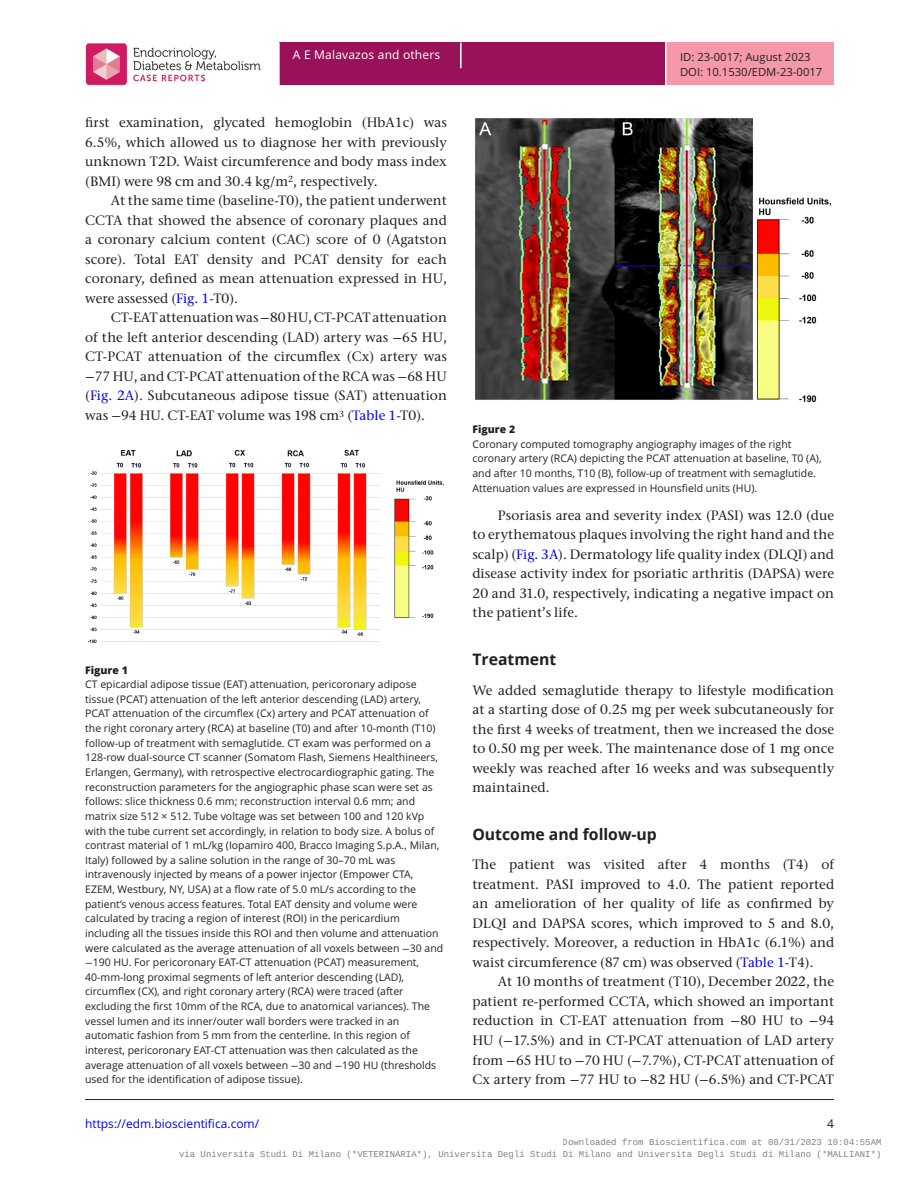
<style>
.page{position:relative;width:919px;height:1187px;background:#fff}
.page>*{position:absolute;margin:0;border:0;box-sizing:border-box;transform-origin:0 0}
.t1{font:700 15.75px "Open Sans";color:#231f20}
.TXI{font:500 13.5px/19.5px "Stone Serif ITC Pro";letter-spacing:.005em;color:#231f20;text-align:justify}
.TXT{font:500 13.5px/19.5px "Stone Serif ITC Pro";letter-spacing:.005em;color:#231f20;text-align:justify}
.t2{font:12px "Open Sans";color:#00f}
.t3{font:12px "Open Sans";letter-spacing:.015em;color:#fff}
.t4{font:12px "Open Sans";color:#231f20}
.t5{font:11.25px "Open Sans";color:#231f20}
.FC{font:10.5px/14.7px "Open Sans";color:#231f20}
.FC-2{font:800 10.5px "Open Sans";color:#231f20}
.t6{font:9px/12px "Liberation Mono";color:rgb(0 0 0/.5);text-align:right}
.s1{color:#00f}
.s2{font-family:"STIX Two Math";font-weight:400}
.s3{font-family:"STIX Two Math"}
</style>
<div class="page">
<div style="left:280px;top:43px;width:385px;height:42px;background:#991259"></div>
<div style="left:666px;top:43px;width:167px;height:42px;background:#f598a9"></div>
<svg style="left:460px;top:43px;width:1px;height:25px"></svg>
<img style="left:85px;top:43px;width:176px;height:42px">
<hr style="left:85px;top:1099px;width:749px;height:1px;background:#231f20">
<img style="left:88px;top:450px;width:356px;height:193px">
<img style="left:475px;top:118px;width:356px;height:285px">
<p class="t3" style="left:293px;top:47px;width:149px">A E Malavazos and others</p>
<p class="TXT" style="left:85px;top:113px;width:363px">first examination, glycated hemoglobin (HbA1c) was 6.5%, which allowed us to diagnose her with previously unknown T2D. Waist circumference and body mass index (BMI) were 98 cm and 30.4 kg/m<sup>2</sup>, respectively.</p>
<p class="TXI" style="left:85px;top:191px;width:363px;text-indent:26px">At the same time (baseline-T0), the patient underwent CCTA that showed the absence of coronary plaques and a coronary calcium content (CAC) score of 0 (Agatston score). Total EAT density and PCAT density for each coronary, defined as mean attenuation expressed in HU, were assessed (<span class="s1">Fig. 1</span>-T0).</p>
<p class="TXI" style="left:85px;top:308px;width:363px;text-indent:26px">CT-EAT attenuation was <span class="s2">−</span>80 HU, CT-PCAT attenuation of the left anterior descending (LAD) artery was <span class="s2">−</span>65 HU, CT-PCAT attenuation of the circumflex (Cx) artery was <span class="s2">−</span>77 HU, and CT-PCAT attenuation of the RCA was <span class="s2">−</span>68 HU (<span class="s1">Fig. 2A</span>). Subcutaneous adipose tissue (SAT) attenuation was <span class="s2">−</span>94 HU. CT-EAT volume was 198 cm<sup>3</sup> (<span class="s1">Table 1</span>-T0).</p>
<p class="FC-2" style="left:85px;top:661px;width:44px">Figure 1</p>
<p class="FC" style="left:85px;top:676px;width:359px">CT epicardial adipose tissue (EAT) attenuation, pericoronary adipose tissue (PCAT) attenuation of the left anterior descending (LAD) artery, PCAT attenuation of the circumflex (Cx) artery and PCAT attenuation of the right coronary artery (RCA) at baseline (T0) and after 10-month (T10) follow-up of treatment with semaglutide. CT exam was performed on a 128-row dual-source CT scanner (Somatom Flash, Siemens Healthineers, Erlangen, Germany), with retrospective electrocardiographic gating. The reconstruction parameters for the angiographic phase scan were set as follows: slice thickness 0.6 mm; reconstruction interval 0.6 mm; and matrix size 512 × 512. Tube voltage was set between 100 and 120 kVp with the tube current set accordingly, in relation to body size. A bolus of contrast material of 1 mL/kg (Iopamiro 400, Bracco Imaging S.p.A., Milan, Italy) followed by a saline solution in the range of 30–70 mL was intravenously injected by means of a power injector (Empower CTA, EZEM, Westbury, NY, USA) at a flow rate of 5.0 mL/s according to the patient’s venous access features. Total EAT density and volume were calculated by tracing a region of interest (ROI) in the pericardium including all the tissues inside this ROI and then volume and attenuation were calculated as the average attenuation of all voxels between <span class="s3">−</span>30 and <span class="s3">−</span>190 HU. For pericoronary EAT-CT attenuation (PCAT) measurement, 40-mm-long proximal segments of left anterior descending (LAD), circumflex (CX), and right coronary artery (RCA) were traced (after excluding the first 10mm of the RCA, due to anatomical variances). The vessel lumen and its inner/outer wall borders were tracked in an automatic fashion from 5 mm from the centerline. In this region of interest, pericoronary EAT-CT attenuation was then calculated as the average attenuation of all voxels between <span class="s3">−</span>30 and <span class="s3">−</span>190 HU (thresholds used for the identification of adipose tissue).</p>
<p class="t5" style="left:680px;top:50px;width:132px">ID: 23-0017; August 2023</p>
<p class="t5" style="left:680px;top:64px;width:144px">DOI: 10.1530/EDM-23-0017</p>
<p class="FC-2" style="left:472px;top:421px;width:44px">Figure 2</p>
<p class="FC" style="left:472px;top:436px;width:351px">Coronary computed tomography angiography images of the right coronary artery (RCA) depicting the PCAT attenuation at baseline, T0 (A), and after 10 months, T10 (B), follow-up of treatment with semaglutide.<br>Attenuation values are expressed in Hounsfield units (HU).</p>
<p class="TXI" style="left:472px;top:505px;width:363px;text-indent:26px">Psoriasis area and severity index (PASI) was 12.0 (due to erythematous plaques involving the right hand and the scalp) (<span class="s1">Fig. 3A</span>). Dermatology life quality index (DLQI) and disease activity index for psoriatic arthritis (DAPSA) were 20 and 31.0, respectively, indicating a negative impact on the patient’s life.</p>
<h1 class="t1" style="left:472px;top:648px;width:85px">Treatment</h1>
<p class="TXT" style="left:472px;top:680px;width:363px">We added semaglutide therapy to lifestyle modification at a starting dose of 0.25 mg per week subcutaneously for the first 4 weeks of treatment, then we increased the dose to 0.50 mg per week. The maintenance dose of 1 mg once weekly was reached after 16 weeks and was subsequently maintained.</p>
<h1 class="t1" style="left:472px;top:823px;width:186px">Outcome and follow-up</h1>
<p class="TXT" style="left:472px;top:855px;width:363px">The patient was visited after 4 months (T4) of treatment. PASI improved to 4.0. The patient reported an amelioration of her quality of life as confirmed by DLQI and DAPSA scores, which improved to 5 and 8.0, respectively. Moreover, a reduction in HbA1c (6.1%) and waist circumference (87 cm) was observed (<span class="s1">Table 1</span>-T4).</p>
<p class="TXI" style="left:472px;top:972px;width:363px;text-indent:26px">At 10 months of treatment (T10), December 2022, the patient re-performed CCTA, which showed an important reduction in CT-EAT attenuation from <span class="s2">−</span>80 HU to <span class="s2">−</span>94<br>HU (<span class="s2">−</span>17.5%) and in CT-PCAT attenuation of LAD artery from <span class="s2">−</span>65 HU to <span class="s2">−</span>70 HU (<span class="s2">−</span>7.7%), CT-PCAT attenuation of Cx artery from <span class="s2">−</span>77 HU to <span class="s2">−</span>82 HU (<span class="s2">−</span>6.5%) and CT-PCAT</p>
<p class="t2" style="left:85px;top:1115px;width:176px">https://edm.bioscientifica.com/</p>
<p class="t4" style="left:827px;top:1115px;width:8px">4</p>
<p class="t6" style="left:179px;top:1136px;width:704px">Downloaded from Bioscientifica.com at 08/31/2023 10:04:55AM<br>via Universita Studi Di Milano (*VETERINARIA*), Universita Degli Studi Di Milano and Universita Degli Studi di Milano (*MALLIANI*)</p>
</div>
